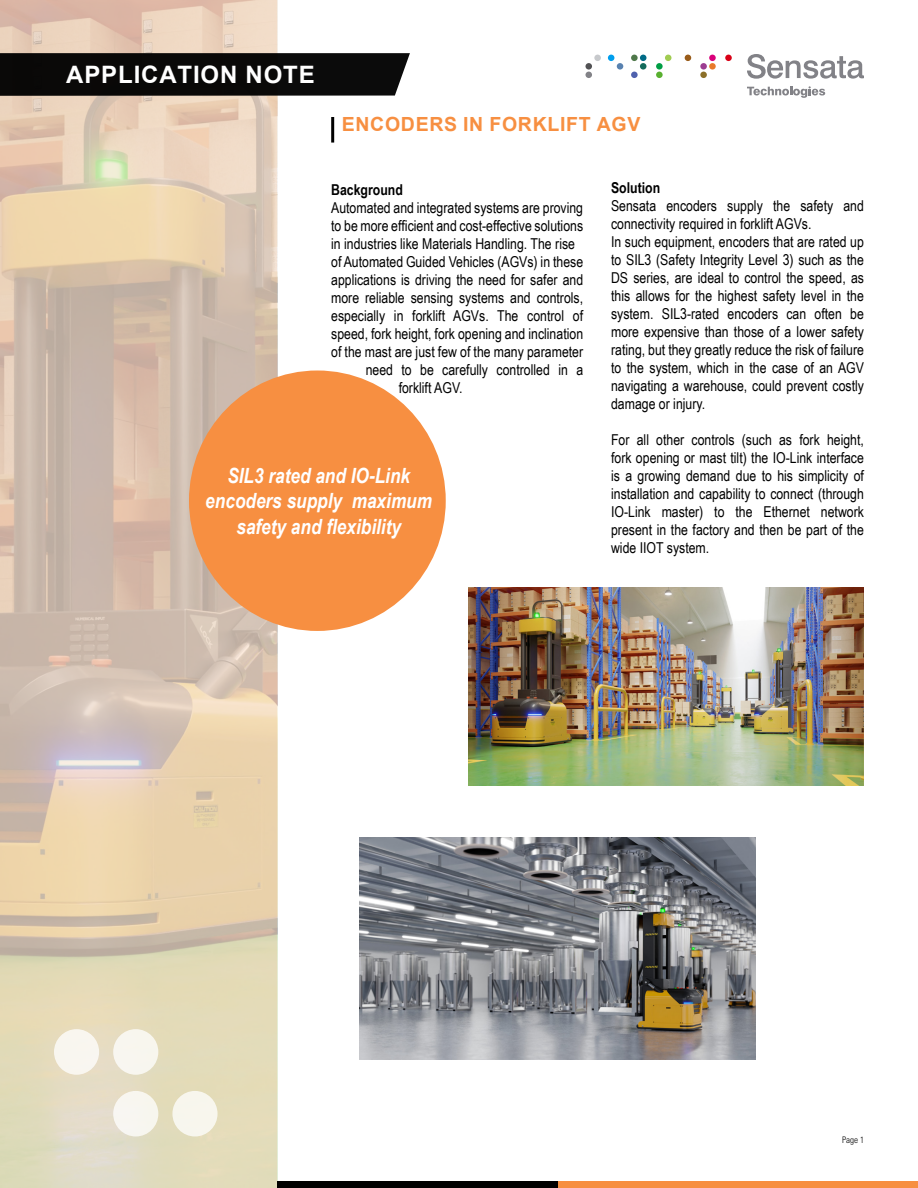
<style>
.page{position:relative;width:918px;height:1188px;background:#fff}
.page>*{position:absolute;margin:0;border:0;box-sizing:border-box;transform-origin:0 0}
.t1{font:700 24px "Arial";letter-spacing:.035em;color:#fff}
.t2{font:italic 700 21px/25.2px "Arial Narrow";color:#fff;text-align:center}
.t3{font:700 19.5px "Arial";letter-spacing:.035em;color:#f78f41}
.t4{font:15px/18px "Arial Narrow";color:#000}
.t5{font:700 15px "Arial Narrow";color:#000}
.t6{font:300 condensed 9px "Univers";color:#000}
</style>
<div class="page">
<img style="left:0;top:0;width:277px;height:1188px">
<svg style="left:747px;top:54px;width:117px;height:25px"></svg>
<svg style="left:747px;top:86px;width:78px;height:12px"></svg>
<div style="left:585px;top:72px;width:7px;height:6px;background:#828287;border-radius:50%"></div>
<svg style="left:608px;top:55px;width:6px;height:6px"></svg>
<div style="left:617px;top:63px;width:6px;height:7px;background:#5982b0;border-radius:50%"></div>
<div style="left:631px;top:55px;width:7px;height:6px;background:#4f784a;border-radius:50%"></div>
<svg style="left:640px;top:55px;width:6px;height:6px"></svg>
<div style="left:640px;top:63px;width:6px;height:7px;background:#146b5c;border-radius:50%"></div>
<div style="left:631px;top:72px;width:7px;height:6px;background:#4f61ad;border-radius:50%"></div>
<svg style="left:665px;top:55px;width:6px;height:6px"></svg>
<div style="left:656px;top:63px;width:7px;height:7px;background:#009e45;border-radius:50%"></div>
<div style="left:656px;top:72px;width:7px;height:6px;background:#59b030;border-radius:50%"></div>
<div style="left:709px;top:55px;width:7px;height:6px;background:#d9007a;border-radius:50%"></div>
<div style="left:700px;top:63px;width:7px;height:7px;background:#9c3d91;border-radius:50%"></div>
<div style="left:709px;top:63px;width:7px;height:7px;background:#e87a2b;border-radius:50%"></div>
<div style="left:700px;top:72px;width:7px;height:6px;background:#8c7029;border-radius:50%"></div>
<div style="left:725px;top:55px;width:7px;height:6px;background:#d90017;border-radius:50%"></div>
<div style="left:594px;top:55px;width:7px;height:6px;background:#c7c9cc;border-radius:50%"></div>
<div style="left:585px;top:63px;width:7px;height:7px;background:#525254;border-radius:50%"></div>
<svg style="left:685px;top:55px;width:6px;height:6px"></svg>
<hr style="left:331px;top:117px;width:3px;height:26px;background:#000">
<div style="left:557px;top:1181px;width:361px;height:7px;background:#f78f41"></div>
<div style="left:277px;top:1181px;width:280px;height:7px;background:#000"></div>
<div style="left:0;top:53px;width:410px;height:43px;background:#0a0908"></div>
<div style="left:54px;top:1029px;width:45px;height:46px;background:#f8f6ef;border-radius:50%"></div>
<div style="left:113px;top:1091px;width:45px;height:45px;background:#f8f6f0;border-radius:50%"></div>
<div style="left:113px;top:1029px;width:45px;height:46px;background:#f8f6ef;border-radius:50%"></div>
<div style="left:172px;top:1091px;width:46px;height:45px;background:#f8f6ed;border-radius:50%"></div>
<div style="left:189px;top:371px;width:257px;height:260px;background:#f78f41;border-radius:50%"></div>
<img style="left:468px;top:587px;width:396px;height:198px">
<img style="left:359px;top:837px;width:396px;height:223px">
<h1 class="t1" style="left:66px;top:57px;width:250px">APPLICATION NOTE</h1>
<h3 class="t3" style="left:342px;top:111px;width:300px">ENCODERS IN FORKLIFT AGV</h3>
<p class="t5" style="left:331px;top:179px;width:73px">Background</p>
<p class="t4" style="left:331px;top:198px;width:253px">Automated and integrated systems are proving</p>
<p class="t4" style="left:331px;top:216px;width:253px">to be more efficient and cost-effective solutions</p>
<p class="t4" style="left:331px;top:234px;width:245px">in industries like Materials Handling. The rise</p>
<p class="t4" style="left:331px;top:252px;width:253px">of Automated Guided Vehicles (AGVs) in these</p>
<p class="t4" style="left:331px;top:270px;width:253px">applications is driving the need for safer and</p>
<p class="t4" style="left:331px;top:288px;width:253px">more reliable sensing systems and controls,</p>
<p class="t4" style="left:331px;top:306px;width:253px">especially in forklift AGVs. The control of</p>
<p class="t4" style="left:331px;top:324px;width:253px">speed, fork height, fork opening and inclination</p>
<p class="t4" style="left:331px;top:342px;width:253px">of the mast are just few of the many parameter</p>
<p class="t4" style="left:366px;top:360px;width:219px">need to be carefully controlled in a</p>
<p class="t4" style="left:399px;top:378px;width:65px">forklift AGV.</p>
<h2 class="t2" style="left:205px;top:462px;width:228px">SIL3 rated and IO-Link encoders supply maximum safety and flexibility</h2>
<p class="t5" style="left:611px;top:176px;width:51px">Solution</p>
<p class="t4" style="left:611px;top:196px;width:254px">Sensata encoders supply the safety and connectivity required in forklift AGVs.<br>In such equipment, encoders that are rated up to SIL3 (Safety Integrity Level 3) such as the DS series, are ideal to control the speed, as this allows for the highest safety level in the system. SIL3-rated encoders can often be more expensive than those of a lower safety rating, but they greatly reduce the risk of failure to the system, which in the case of an AGV navigating a warehouse, could prevent costly damage or injury.</p>
<p class="t4" style="left:611px;top:430px;width:254px;text-align:justify">For all other controls (such as fork height, fork opening or mast tilt) the IO-Link interface is a growing demand due to his simplicity of installation and capability to connect (through IO-Link master) to the Ethernet network present in the factory and then be part of the wide IIOT system.</p>
<p class="t6" style="left:842px;top:1135px;width:23px">Page 1</p>
</div>
